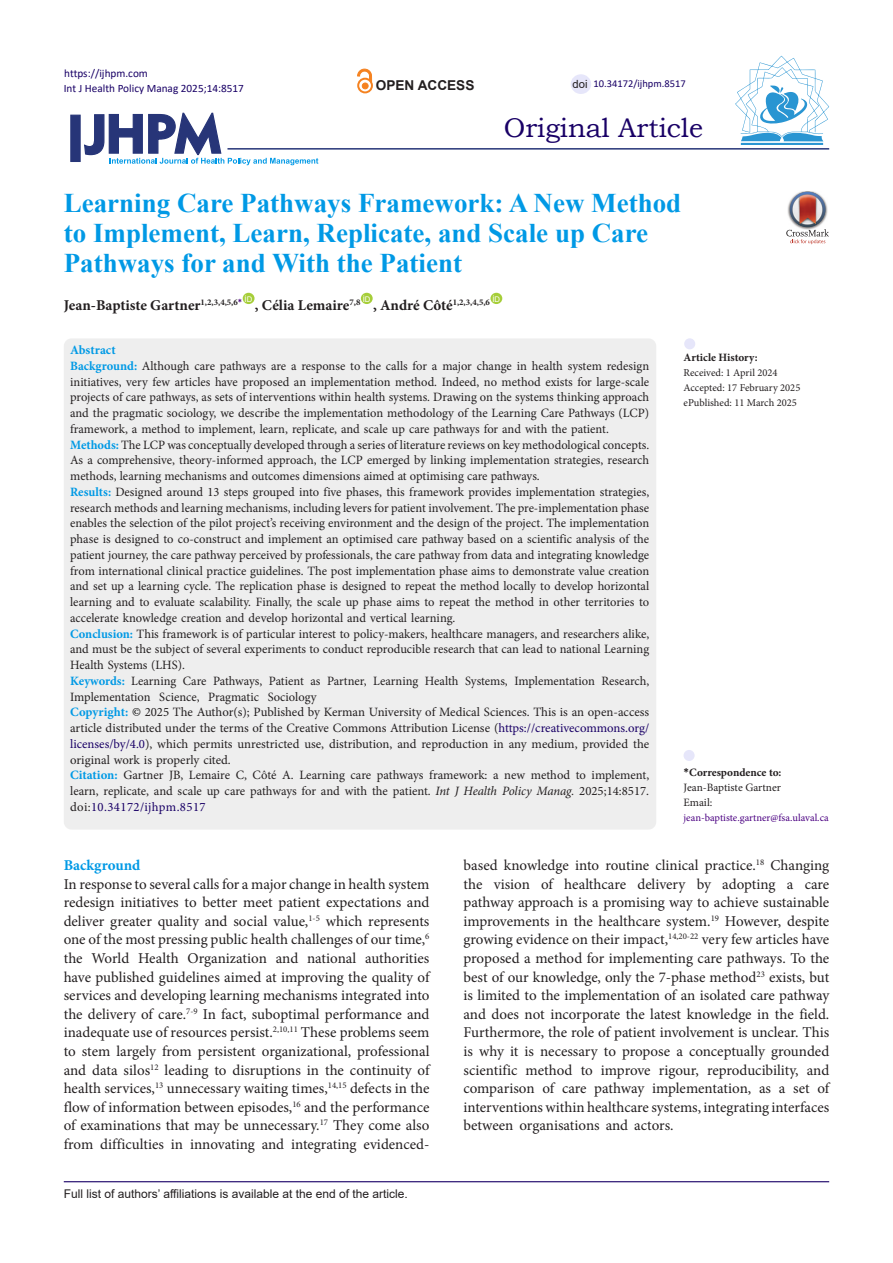
<style>
.page{position:relative;width:893px;height:1263px;background:#fff}
.page>*{position:absolute;margin:0;border:0;box-sizing:border-box;transform-origin:0 0}
.Default{font:700 27px/30px "Times New Roman";color:#0099e5}
.t1{font:27px "Bookman Old Style";color:#190066}
.t2{font:15px/18.6px "Minion Pro";color:#231f20;text-align:justify}
.Default-2{font:700 15px "Minion Pro";letter-spacing:-.005em;color:#231f20}
.heading_1{font:700 15px "Minion Pro";color:#0099e5}
.t3{font:700 13.65px "Arial";color:#231f20}
.Default-3{font:12.75px/15.8px "Minion Pro";color:#231f20;text-align:justify}
.Default-4{font:700 12.75px "Minion Pro";color:#0099e5}
.t4{font:12px "Arial";color:#231f20}
.t5{font:11.25px "Calibri";color:#190066}
.t6{font:700 11.25px "Minion Pro";color:#231f20}
.t7{font:11.25px "Minion Pro";letter-spacing:-.005em;color:#231f20}
.t8{font:11.25px "Arial";color:#231f20}
.t9{font:10.5px "Minion Pro";color:#231f20}
.t10{font:10.5px "Minion Pro";color:#4b0082}
.t11{font:10.5px "Calibri";color:#190066}
.Default-5{font:700 8.7px "Minion Pro";color:#231f20}
.t12{font:7.8px "Arial";color:#fff}
.s1{font-size:15px}
.s2{font-weight:700;color:#0099e5}
.s3{color:#000}
.s4{color:#190066}
.s5{font-style:italic}
.s6{font-family:"Calibri"}
</style>
<div class="page">
<svg style="left:84px;top:112px;width:234px;height:53px"></svg>
<div style="left:70px;top:115px;width:11px;height:47px;background:#273578;border:1px solid #273578"></div>
<div style="left:243px;top:293px;width:12px;height:11px;background:#a6ce39;border-radius:50%"></div>
<div style="left:361px;top:293px;width:12px;height:11px;background:#a6ce39;border-radius:50%"></div>
<div style="left:490px;top:293px;width:12px;height:11px;background:#a6ce39;border-radius:50%"></div>
<hr style="left:227px;top:148px;width:602px;height:2px;background:#273578">
<div style="left:64px;top:338px;width:592px;height:491px;background:#eee;border-radius:8px"></div>
<div style="left:684px;top:750px;width:11px;height:11px;background:#e6e6fa;border-radius:50%"></div>
<div style="left:684px;top:338px;width:11px;height:11px;background:#e6e6fa;border-radius:50%"></div>
<hr style="left:64px;top:1181px;width:765px;height:1px;background:#190066">
<hr style="left:741px;top:143px;width:82px;height:2px;background:#2995d2">
<svg style="left:735px;top:56px;width:94px;height:85px"></svg>
<div style="left:571px;top:74px;width:20px;height:20px;background:#e6e6fa;border-radius:50%"></div>
<img style="left:801px;top:191px;width:13px;height:1px">
<svg style="left:786px;top:192px;width:43px;height:52px"></svg>
<div style="left:357px;top:78px;width:16px;height:15px;border:2px solid #f58220;border-radius:50%"></div>
<svg style="left:357px;top:69px;width:15px;height:20px"></svg>
<p class="t5" style="left:64px;top:65px;width:85px">https://ijhpm.com</p>
<p class="t5" style="left:64px;top:81px;width:182px">Int J Health Policy Manag 2025;14:8517</p>
<p class="t3" style="left:376px;top:76px;width:100px">OPEN ACCESS</p>
<p class="t8" style="left:573px;top:76px;width:17px">doi</p>
<p class="t11" style="left:593px;top:76px;width:94px">10.34172/ijhpm.8517</p>
<p class="t1" style="left:504px;top:110px;width:201px">Original Article</p>
<p class="Default" style="left:64px;top:188px;width:619px">Learning Care Pathways Framework: A New Method to Implement, Learn, Replicate, and Scale up Care<br>Pathways for and With the Patient</p>
<p class="Default-2" style="left:64px;top:294px;width:180px">Jean-Baptiste Gartner<sup>1,2,3,4,5,6</sup><sup>*</sup></p>
<p class="t12" style="left:245px;top:293px;width:9px">ID</p>
<p class="t12" style="left:363px;top:293px;width:9px">ID</p>
<p class="t12" style="left:492px;top:293px;width:9px">ID</p>
<p class="Default-5" style="left:373px;top:296px;width:118px"><span class="s1">, André Côté</span>1,2,3,4,5,6</p>
<p class="Default-2" style="left:255px;top:294px;width:107px">, Célia Lemaire<sup>7,8</sup></p>
<p class="Default-4" style="left:70px;top:341px;width:47px">Abstract</p>
<p class="Default-3" style="left:70px;top:358px;width:581px"><span class="s2">Background:</span> Although care pathways are a response to the calls for a major change in health system redesign initiatives, very few articles have proposed an implementation method. Indeed, no method exists for large-scale projects of care pathways, as sets of interventions within health systems. Drawing on the systems thinking approach and the pragmatic sociology, we describe the implementation methodology of the Learning Care Pathways (LCP) framework, a method to implement, learn, replicate, and scale up care pathways for and with the patient.</p>
<p class="Default-3" style="left:70px;top:437px;width:581px"><span class="s2">Methods:</span> The LCP was conceptually developed through a series of literature reviews on key methodological concepts.<br>As a comprehensive, theory-informed approach, the LCP emerged by linking implementation strategies, research methods, learning mechanisms and outcomes dimensions aimed at optimising care pathways.</p>
<p class="Default-3" style="left:70px;top:484px;width:581px"><span class="s2">Results:</span> Designed around 13 steps grouped into five phases, this framework provides implementation strategies, research methods and learning mechanisms, including levers for patient involvement. The pre-implementation phase enables the selection of the pilot project’s receiving environment and the design of the project. The implementation phase is designed to co-construct and implement an optimised care pathway based on a scientific analysis of the patient journey, the care pathway perceived by professionals, the care pathway from data and integrating knowledge from international clinical practice guidelines. The post implementation phase aims to demonstrate value creation and set up a learning cycle. The replication phase is designed to repeat the method locally to develop horizontal learning and to evaluate scalability. Finally, the scale up phase aims to repeat the method in other territories to accelerate knowledge creation and develop horizontal and vertical learning.</p>
<p class="Default-3" style="left:70px;top:626px;width:581px"><span class="s2">Conclusion:</span> This framework is of particular interest to policy-makers, healthcare managers, and researchers alike, and must be the subject of several experiments to conduct reproducible research that can lead to national Learning Health Systems (LHS).</p>
<p class="Default-3" style="left:70px;top:673px;width:581px"><span class="s2">Keywords:</span> Learning Care Pathways, Patient as Partner, Learning Health Systems, Implementation Research,<br>Implementation Science, Pragmatic Sociology</p>
<p class="Default-3" style="left:70px;top:704px;width:581px"><span class="s2">Copyright:</span> <span class="s3">©</span> 2025 The Author(s); Published by Kerman University of Medical Sciences. This is an open-access article distributed under the terms of the Creative Commons Attribution License (<span class="s4">https://creativecommons.org/ licenses/by/4.0</span>), which permits unrestricted use, distribution, and reproduction in any medium, provided the original work is properly cited.</p>
<p class="Default-3" style="left:70px;top:767px;width:581px"><span class="s2">Citation:</span> Gartner JB, Lemaire C, Côté A. Learning care pathways framework: a new method to implement, learn, replicate, and scale up care pathways for and with the patient. <span class="s5">Int J Health Policy Manag.</span> 2025;14:8517. doi:<span class="s4">10.34172/ijhpm.8517</span></p>
<p class="t6" style="left:684px;top:764px;width:99px"><span class="s6">*</span>Correspondence to:</p>
<p class="t6" style="left:684px;top:350px;width:76px">Article History:</p>
<p class="t9" style="left:684px;top:366px;width:95px">Received: 1 April 2024</p>
<p class="t9" style="left:684px;top:381px;width:118px">Accepted: 17 February 2025</p>
<p class="t9" style="left:684px;top:396px;width:115px">ePublished: 11 March 2025</p>
<p class="t7" style="left:684px;top:780px;width:99px">Jean-Baptiste Gartner</p>
<p class="t7" style="left:684px;top:795px;width:30px">Email:</p>
<p class="t10" style="left:684px;top:811px;width:147px">jean-baptiste.gartner@fsa.ulaval.ca</p>
<p class="heading_1" style="left:64px;top:854px;width:78px">Background</p>
<p class="t2" style="left:64px;top:874px;width:367px">In response to several calls for a major change in health system redesign initiatives to better meet patient expectations and deliver greater quality and social value,<sup>1-5</sup> which represents one of the most pressing public health challenges of our time,<sup>6 </sup>the World Health Organization and national authorities have published guidelines aimed at improving the quality of services and developing learning mechanisms integrated into the delivery of care.<sup>7-9</sup> In fact, suboptimal performance and inadequate use of resources persist.<sup>2,10,11</sup> These problems seem to stem largely from persistent organizational, professional and data silos<sup>12</sup> leading to disruptions in the continuity of health services,<sup>13</sup> unnecessary waiting times,<sup>14,15</sup> defects in the flow of information between episodes,<sup>16</sup> and the performance of examinations that may be unnecessary.<sup>17</sup> They come also from difficulties in innovating and integrating evidenced-</p>
<p class="t4" style="left:64px;top:1185px;width:346px">Full list of authors’ affiliations is available at the end of the article.</p>
<p class="t2" style="left:463px;top:856px;width:367px">based knowledge into routine clinical practice.<sup>18</sup> Changing the vision of healthcare delivery by adopting a care pathway approach is a promising way to achieve sustainable improvements in the healthcare system.<sup>19</sup> However, despite growing evidence on their impact,<sup>14,20-22</sup> very few articles have proposed a method for implementing care pathways. To the best of our knowledge, only the 7-phase method<sup>23</sup> exists, but is limited to the implementation of an isolated care pathway and does not incorporate the latest knowledge in the field.<br>Furthermore, the role of patient involvement is unclear. This is why it is necessary to propose a conceptually grounded scientific method to improve rigour, reproducibility, and comparison of care pathway implementation, as a set of interventions within healthcare systems, integrating interfaces between organisations and actors.</p>
</div>
